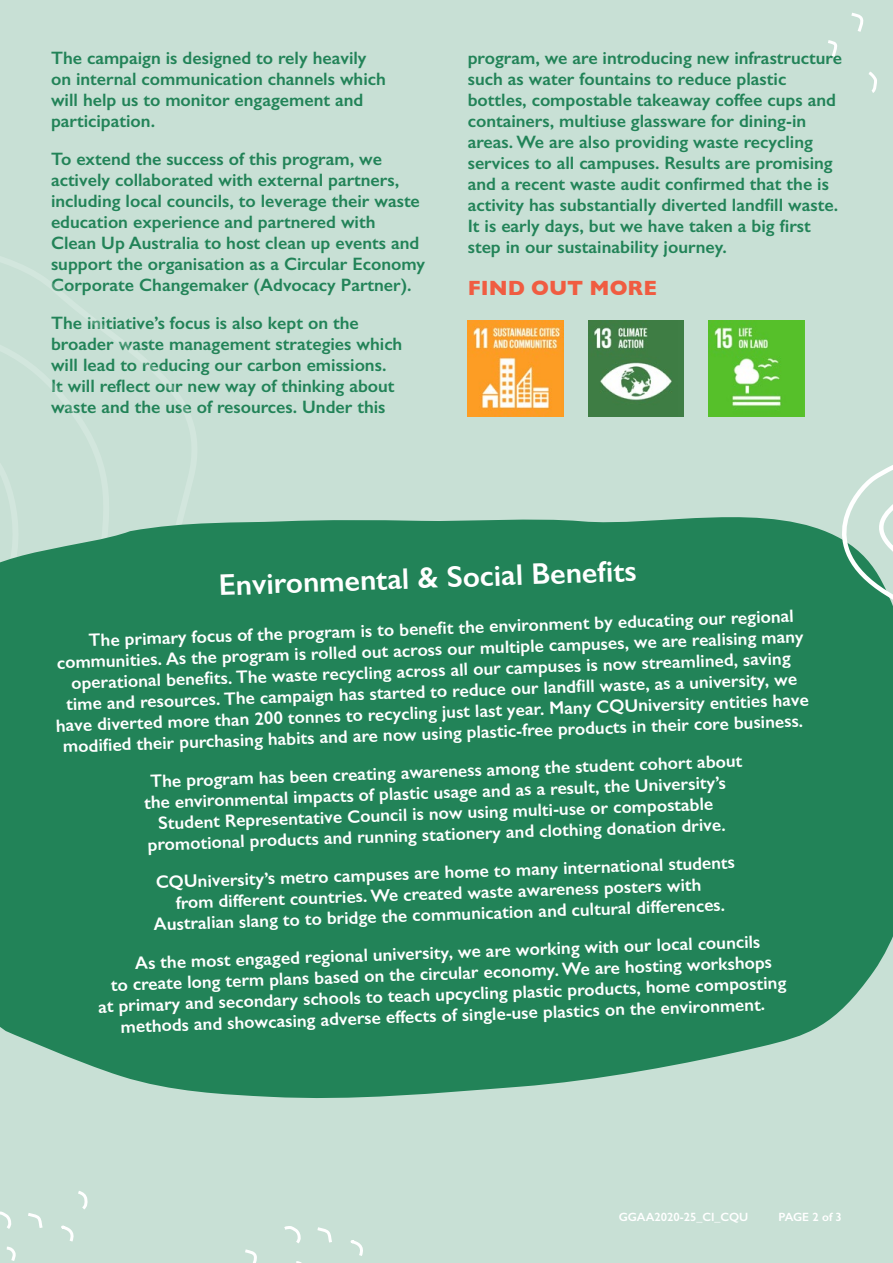
<style>
.page{position:relative;width:893px;height:1263px;background:#c8e0d5}
.page>*{position:absolute;margin:0;border:0;box-sizing:border-box;transform-origin:0 0}
.t1{font:600 30px "Gill Sans";color:#fff}
.t2{font:700 21px "Gill Sans";color:#f05c41}
.t3{font:600 18px "Gill Sans";color:#fff}
.t4{font:600 18px/21px "Gill Sans";color:#228358}
.t5{font:600 12px "Gill Sans";color:#fff}
</style>
<div class="page">
<svg style="left:828px;top:40px;width:9px;height:17px"></svg>
<svg style="left:869px;top:71px;width:8px;height:22px"></svg>
<svg style="left:851px;top:12px;width:12px;height:20px"></svg>
<div style="left:0;top:517px;width:893px;height:581px;background:#228358"></div>
<svg style="left:811px;top:465px;width:82px;height:181px"></svg>
<img style="left:468px;top:321px;width:95px;height:95px">
<img style="left:588px;top:321px;width:96px;height:95px">
<img style="left:708px;top:321px;width:96px;height:95px">
<svg style="left:6px;top:1246px;width:9px;height:15px"></svg>
<svg style="left:61px;top:1225px;width:13px;height:17px"></svg>
<svg style="left:78px;top:1191px;width:8px;height:19px"></svg>
<svg style="left:28px;top:1213px;width:15px;height:15px"></svg>
<svg style="left:0;top:1211px;width:12px;height:18px"></svg>
<svg style="left:350px;top:1240px;width:13px;height:16px"></svg>
<svg style="left:317px;top:1227px;width:15px;height:16px"></svg>
<svg style="left:284px;top:1226px;width:17px;height:18px"></svg>
<svg style="left:245px;top:1249px;width:11px;height:14px"></svg>
<p class="t4" style="left:51px;top:47px;width:336px">The campaign is designed to rely heavily on internal communication channels which will help us to monitor engagement and participation.</p>
<p class="t4" style="left:51px;top:148px;width:370px">To extend the success of this program, we actively collaborated with external partners, including local councils, to leverage their waste</p>
<p class="t4" style="left:51px;top:211px;width:376px">education experience and partnered with<br>Clean Up Australia to host clean up events and support the organisation as a Circular Economy Corporate Changemaker (Advocacy Partner).</p>
<p class="t4" style="left:51px;top:312px;width:353px">The initiative’s focus is also kept on the broader waste management strategies which will lead to reducing our carbon emissions.<br>It will reflect our new way of thinking about waste and the use of resources. Under this</p>
<p class="t4" style="left:468px;top:47px;width:376px">program, we are introducing new infrastructure such as water fountains to reduce plastic bottles, compostable takeaway coffee cups and containers, multiuse glassware for dining-in areas. We are also providing waste recycling services to all campuses. Results are promising</p>
<p class="t4" style="left:468px;top:173px;width:372px">and a recent waste audit confirmed that the is activity has substantially diverted landfill waste.<br>It is early days, but we have taken a big first</p>
<p class="t4" style="left:468px;top:237px;width:261px">step in our sustainability journey.</p>
<h3 class="t2" style="left:468px;top:272px;width:191px">FIND OUT MORE</h3>
<p class="t1" style="left:218px;top:567px;width:419px;rotate:-2deg">Environmental &amp; Social Benefi ts</p>
<p class="t3" style="left:88px;top:629px;width:707px;rotate:-2deg">The primary focus of the program is to benefi t the environment by educating our regional</p>
<p class="t3" style="left:56px;top:652px;width:749px;rotate:-2deg">communities. As the program is rolled out across our multiple campuses, we are realising many</p>
<p class="t3" style="left:71px;top:672px;width:721px;rotate:-2deg">operational benefi ts. The waste recycling across all our campuses is now streamlined, saving</p>
<p class="t3" style="left:66px;top:693px;width:733px;rotate:-2deg">time and resources. The campaign has started to reduce our landfi ll waste, as a university, we</p>
<p class="t3" style="left:56px;top:715px;width:755px;rotate:-2deg">have diverted more than 200 tonnes to recycling just last year. Many CQUniversity entities have</p>
<p class="t3" style="left:63px;top:735px;width:742px;rotate:-2deg">modifi ed their purchasing habits and are now using plastic-free products in their core business.</p>
<p class="t3" style="left:150px;top:770px;width:594px;rotate:-2deg">The program has been creating awareness among the student cohort about</p>
<p class="t3" style="left:144px;top:792px;width:583px;rotate:-2deg">the environmental impacts of plastic usage and as a result, the University’s</p>
<p class="t3" style="left:158px;top:812px;width:557px;rotate:-2deg">Student Representative Council is now using multi-use or compostable</p>
<p class="t3" style="left:147px;top:834px;width:580px;rotate:-2deg">promotional products and running stationery and clothing donation drive.</p>
<p class="t3" style="left:156px;top:871px;width:581px;rotate:-2deg">CQUniversity’s metro campuses are home to many international students</p>
<p class="t3" style="left:176px;top:892px;width:527px;rotate:-2deg">from different countries. We created waste awareness posters with</p>
<p class="t3" style="left:153px;top:913px;width:573px;rotate:-2deg">Australian slang to to bridge the communication and cultural differences.</p>
<p class="t3" style="left:135px;top:952px;width:627px;rotate:-2deg">As the most engaged regional university, we are working with our local councils</p>
<p class="t3" style="left:111px;top:974px;width:663px;rotate:-2deg">to create long term plans based on the circular economy. We are hosting workshops</p>
<p class="t3" style="left:98px;top:995px;width:690px;rotate:-2deg">at primary and secondary schools to teach upcycling plastic products, home composting</p>
<p class="t3" style="left:120px;top:1016px;width:646px;rotate:-2deg">methods and showcasing adverse effects of single-use plastics on the environment.</p>
<p class="t5" style="left:619px;top:1209px;width:131px">GGAA2020-25_CI_CQU</p>
<p class="t5" style="left:778px;top:1209px;width:65px">PAGE 2 of 3</p>
</div>
